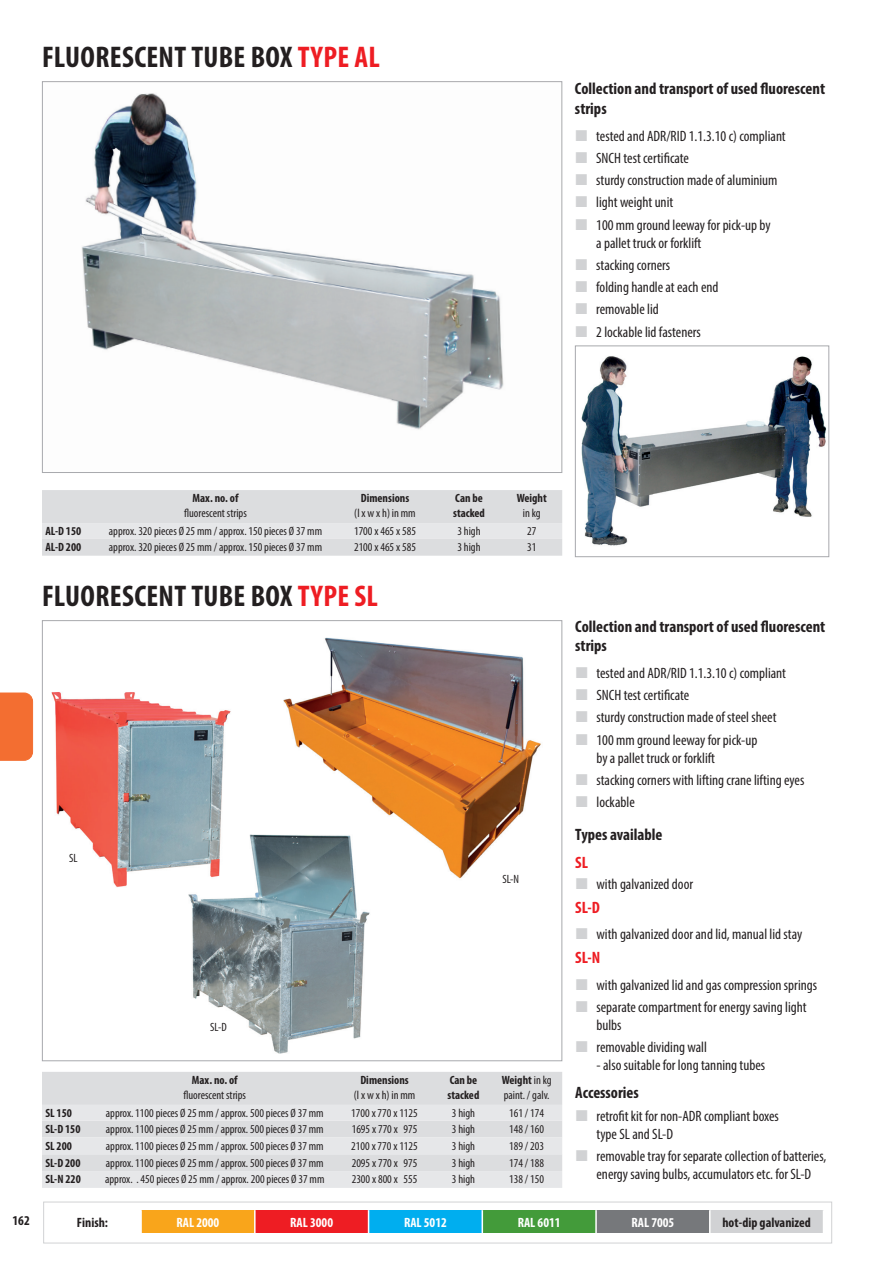
<style>
.page{position:relative;width:893px;height:1263px;background:#fff}
.page>*{position:absolute;margin:0;border:0;box-sizing:border-box;transform-origin:0 0}
.t1{font:700 condensed 30px "Myriad Pro";letter-spacing:.01em;color:#231f20}
.t2{font:700 condensed 16.5px/19.8px "Myriad Pro";color:#231f20}
.t3{font:700 condensed 16.5px "Myriad Pro";color:#ee1d23}
.t4{font:condensed 15px/22.2px "Myriad Pro";color:#231f20}
.t5{font:700 condensed 13.5px "Myriad Pro";color:#fff}
.t6{font:700 condensed 13.5px "Myriad Pro";color:#231f20}
.t7{font:condensed 12px/14.4px "Myriad Pro";color:#231f20}
.t8{font:700 condensed 12px/14.4px "Myriad Pro";color:#231f20}
.s1{color:#ee1d23}
.s2{font-weight:700}
</style>
<div class="page">
<div style="left:0;top:692px;width:33px;height:69px;background:#f36e31"></div>
<div style="left:141px;top:1211px;width:114px;height:22px;background:#f9a51b"></div>
<div style="left:255px;top:1211px;width:114px;height:22px;background:#ee1d23"></div>
<div style="left:369px;top:1211px;width:113px;height:22px;background:#00aeef"></div>
<div style="left:482px;top:1211px;width:114px;height:22px;background:#439b3a"></div>
<div style="left:596px;top:1211px;width:114px;height:22px;background:#76787b"></div>
<div style="left:710px;top:1211px;width:113px;height:22px;background:#d1d2d4"></div>
<hr style="left:254px;top:1211px;width:2px;height:22px;background:#fff">
<hr style="left:595px;top:1211px;width:2px;height:22px;background:#fff">
<svg style="left:368px;top:1210px;width:1px;height:23px"></svg>
<svg style="left:482px;top:1210px;width:1px;height:23px"></svg>
<svg style="left:709px;top:1210px;width:1px;height:23px"></svg>
<hr style="left:140px;top:1211px;width:2px;height:22px;background:#fff">
<div style="left:43px;top:1202px;width:789px;height:41px;border:1px solid #d1d2d4"></div>
<img style="left:192px;top:834px;width:178px;height:220px">
<img style="left:81px;top:93px;width:423px;height:337px">
<img style="left:581px;top:356px;width:246px;height:190px">
<div style="left:575px;top:345px;width:254px;height:212px;border:1px solid #a8a9ad"></div>
<img style="left:51px;top:692px;width:211px;height:219px">
<div style="left:42px;top:1072px;width:520px;height:33px;background:#dcdddf"></div>
<svg style="left:42px;top:1105px;width:520px;height:83px;background:#e2e3e5"></svg>
<svg style="left:42px;top:490px;width:520px;height:66px;background:#dedfe1"></svg>
<img style="left:268px;top:637px;width:273px;height:252px">
<h1 class="t1" style="left:42px;top:38px;width:339px">FLUORESCENT TUBE BOX <span class="s1">TYPE AL</span></h1>
<p class="t2" style="left:575px;top:78px;width:252px">Collection and transport of used fluorescent strips</p>
<p class="t4" style="left:596px;top:124px;width:191px">tested and ADR/RID 1.1.3.10 c) compliant<br>SNCH test certificate<br>sturdy construction made of aluminium light weight unit<br>100 mm ground leeway for pick-up by</p>
<p class="t4" style="left:596px;top:231px;width:124px">a pallet truck or forklift stacking corners<br>folding handle at each end removable lid<br>2 lockable lid fasteners</p>
<p class="t8" style="left:193px;top:491px;width:47px">Max. no. of</p>
<p class="t7" style="left:184px;top:506px;width:64px">fluorescent strips</p>
<p class="t8" style="left:361px;top:491px;width:50px">Dimensions</p>
<p class="t7" style="left:354px;top:506px;width:63px">(l x w x h) in mm</p>
<p class="t8" style="left:453px;top:491px;width:33px">Can be stacked</p>
<p class="t8" style="left:517px;top:491px;width:32px">Weight</p>
<p class="t7" style="left:523px;top:506px;width:19px">in kg</p>
<p class="t8" style="left:45px;top:524px;width:37px">AL-D 150</p>
<p class="t7" style="left:109px;top:524px;width:215px">approx. 320 pieces Ø 25 mm / approx. 150 pieces Ø 37 mm</p>
<p class="t7" style="left:354px;top:524px;width:63px">1700 x 465 x 585</p>
<p class="t7" style="left:457px;top:524px;width:25px">3 high</p>
<p class="t7" style="left:527px;top:524px;width:11px">27</p>
<p class="t8" style="left:45px;top:540px;width:37px">AL-D 200</p>
<p class="t7" style="left:109px;top:540px;width:215px">approx. 320 pieces Ø 25 mm / approx. 150 pieces Ø 37 mm</p>
<p class="t7" style="left:354px;top:540px;width:63px">2100 x 465 x 585</p>
<p class="t7" style="left:457px;top:540px;width:25px">3 high</p>
<p class="t7" style="left:527px;top:540px;width:11px">31</p>
<h1 class="t1" style="left:42px;top:577px;width:337px">FLUORESCENT TUBE BOX <span class="s1">TYPE SL</span></h1>
<p class="t7" style="left:69px;top:851px;width:10px">SL</p>
<p class="t7" style="left:210px;top:1020px;width:18px">SL-D</p>
<p class="t8" style="left:192px;top:1073px;width:47px">Max. no. of</p>
<p class="t7" style="left:183px;top:1087px;width:64px">fluorescent strips</p>
<p class="t7" style="left:502px;top:871px;width:18px">SL-N</p>
<p class="t8" style="left:360px;top:1073px;width:50px">Dimensions</p>
<p class="t7" style="left:354px;top:1087px;width:63px">(l x w x h) in mm</p>
<p class="t8" style="left:448px;top:1073px;width:33px">Can be stacked</p>
<p class="t7" style="left:502px;top:1073px;width:51px"><span class="s2">Weight</span> in kg paint. / galv.</p>
<p class="t8" style="left:45px;top:1106px;width:28px">SL 150</p>
<p class="t7" style="left:106px;top:1106px;width:219px">approx. 1100 pieces Ø 25 mm / approx. 500 pieces Ø 37 mm</p>
<p class="t7" style="left:351px;top:1106px;width:68px">1700 x 770 x 1125</p>
<p class="t7" style="left:452px;top:1106px;width:25px">3 high</p>
<p class="t7" style="left:509px;top:1106px;width:36px">161 / 174</p>
<p class="t8" style="left:45px;top:1121px;width:37px">SL-D 150</p>
<p class="t7" style="left:106px;top:1122px;width:219px">approx. 1100 pieces Ø 25 mm / approx. 500 pieces Ø 37 mm</p>
<p class="t7" style="left:352px;top:1122px;width:67px">1695 x 770 x 975</p>
<p class="t7" style="left:452px;top:1122px;width:25px">3 high</p>
<p class="t7" style="left:509px;top:1122px;width:36px">148 / 160</p>
<p class="t8" style="left:45px;top:1138px;width:28px">SL 200</p>
<p class="t7" style="left:106px;top:1138px;width:219px">approx. 1100 pieces Ø 25 mm / approx. 500 pieces Ø 37 mm</p>
<p class="t7" style="left:351px;top:1138px;width:68px">2100 x 770 x 1125</p>
<p class="t7" style="left:452px;top:1138px;width:25px">3 high</p>
<p class="t7" style="left:509px;top:1138px;width:36px">189 / 203</p>
<p class="t8" style="left:45px;top:1155px;width:37px">SL-D 200</p>
<p class="t7" style="left:106px;top:1155px;width:219px">approx. 1100 pieces Ø 25 mm / approx. 500 pieces Ø 37 mm</p>
<p class="t7" style="left:352px;top:1155px;width:67px">2095 x 770 x 975</p>
<p class="t7" style="left:452px;top:1155px;width:25px">3 high</p>
<p class="t7" style="left:509px;top:1155px;width:36px">174 / 188</p>
<p class="t8" style="left:45px;top:1172px;width:37px">SL-N 220</p>
<p class="t7" style="left:105px;top:1172px;width:221px">approx. . 450 pieces Ø 25 mm / approx. 200 pieces Ø 37 mm</p>
<p class="t7" style="left:352px;top:1172px;width:67px">2300 x 800 x 555</p>
<p class="t7" style="left:452px;top:1172px;width:25px">3 high</p>
<p class="t7" style="left:509px;top:1172px;width:36px">138 / 150</p>
<p class="t2" style="left:575px;top:616px;width:252px">Collection and transport of used fluorescent strips</p>
<p class="t4" style="left:596px;top:662px;width:191px">tested and ADR/RID 1.1.3.10 c) compliant SNCH test certificate<br>sturdy construction made of steel sheet 100 mm ground leeway for pick-up</p>
<p class="t4" style="left:596px;top:746px;width:209px">by a pallet truck or forklift<br>stacking corners with lifting crane lifting eyes lockable</p>
<p class="t2" style="left:575px;top:824px;width:89px">Types available</p>
<p class="t3" style="left:575px;top:852px;width:14px">SL</p>
<p class="t4" style="left:596px;top:872px;width:98px">with galvanized door</p>
<p class="t3" style="left:575px;top:897px;width:26px">SL-D</p>
<p class="t4" style="left:596px;top:923px;width:207px">with galvanized door and lid, manual lid stay</p>
<p class="t3" style="left:575px;top:947px;width:26px">SL-N</p>
<p class="t4" style="left:596px;top:973px;width:222px">with galvanized lid and gas compression springs separate compartment for energy saving light</p>
<p class="t4" style="left:596px;top:1014px;width:112px">bulbs<br>removable dividing wall</p>
<p class="t4" style="left:596px;top:1054px;width:170px">- also suitable for long tanning tubes</p>
<p class="t2" style="left:575px;top:1083px;width:65px">Accessories</p>
<p class="t4" style="left:596px;top:1106px;width:184px;line-height:18px">retrofit kit for non-ADR compliant boxes type SL and SL-D</p>
<p class="t4" style="left:596px;top:1147px;width:231px;line-height:18px">removable tray for separate collection of batteries, energy saving bulbs, accumulators etc. for SL-D</p>
<p class="t6" style="left:13px;top:1212px;width:19px">162</p>
<p class="t6" style="left:77px;top:1214px;width:33px">Finish:</p>
<p class="t5" style="left:177px;top:1214px;width:44px">RAL 2000</p>
<p class="t5" style="left:290px;top:1214px;width:44px">RAL 3000</p>
<p class="t5" style="left:404px;top:1214px;width:44px">RAL 5012</p>
<p class="t5" style="left:518px;top:1214px;width:44px">RAL 6011</p>
<p class="t5" style="left:631px;top:1214px;width:44px">RAL 7005</p>
<p class="t6" style="left:722px;top:1214px;width:90px">hot-dip galvanized</p>
</div>
